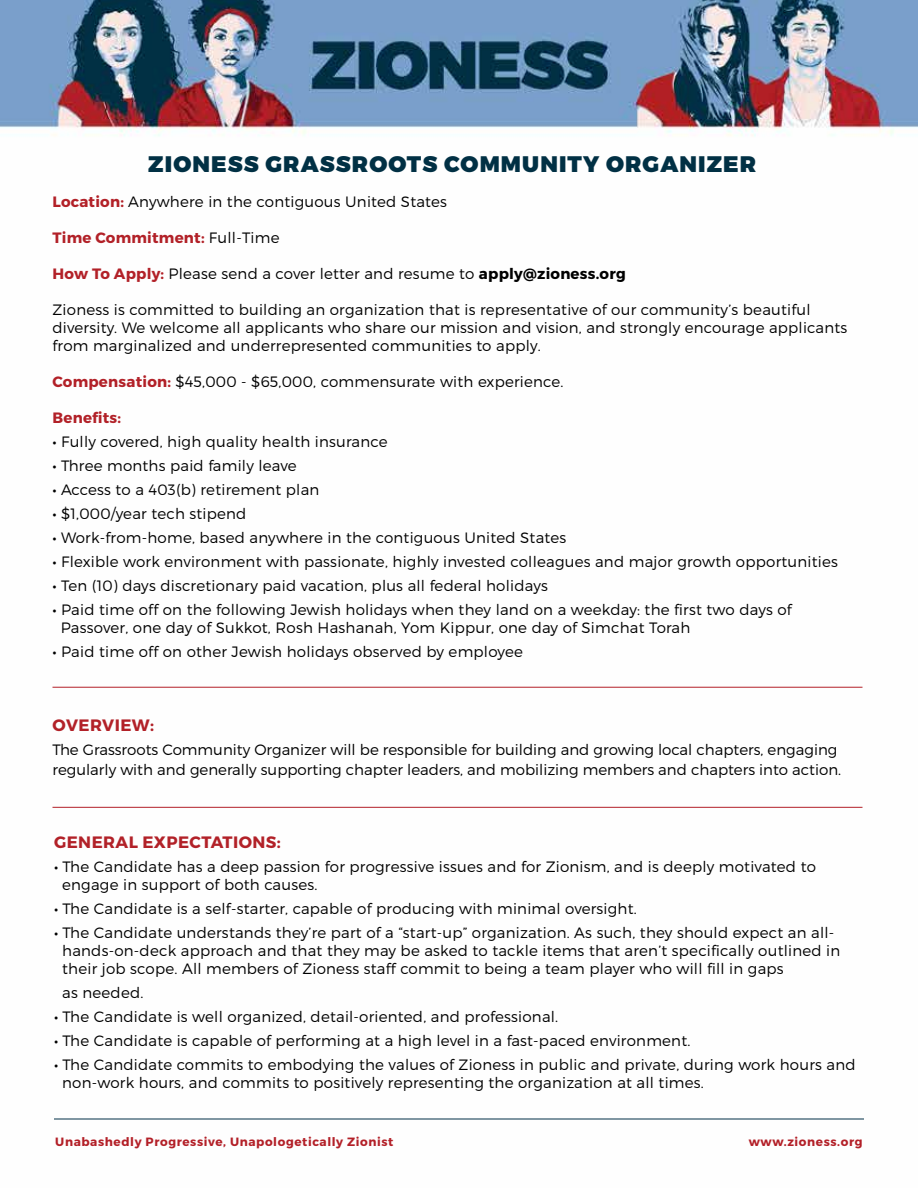
<style>
.page{position:relative;width:918px;height:1188px;background:#fff}
.page>*{position:absolute;margin:0;border:0;box-sizing:border-box;transform-origin:0 0}
.t1{font:900 22.5px "Montserrat";letter-spacing:.05em;color:#013044}
.t2{font:700 16.5px "Montserrat";letter-spacing:.025em;color:#b22128}
.t3{font:300 15px/18px "Montserrat";letter-spacing:.015em;color:#000}
.t4{font:700 15px "Montserrat";letter-spacing:.015em;color:#b22128}
.t5{font:700 12px "Montserrat";letter-spacing:.05em;color:#b32028}
.s1{font-weight:700;color:#b22128}
.s2{font-weight:300;color:#000}
.s3{font-weight:700}
.s4{font-weight:400}
</style>
<div class="page">
<img style="left:0;top:0;width:918px;height:1119px">
<hr style="left:54px;top:1119px;width:810px;height:1px;background:#023047">
<hr style="left:52px;top:687px;width:810px;height:1px;background:#b32028">
<hr style="left:52px;top:807px;width:810px;height:1px;background:#b32028">
<h1 class="t1" style="left:148px;top:150px;width:609px">ZIONESS GRASSROOTS COMMUNITY ORGANIZER</h1>
<p class="t3" style="left:52px;top:192px;width:396px"><span class="s1">Location:</span> Anywhere in the contiguous United States</p>
<p class="t4" style="left:52px;top:228px;width:229px">Time Commitment: <span class="s2">Full-Time</span></p>
<p class="t3" style="left:52px;top:264px;width:575px"><span class="s1">How To Apply:</span> Please send a cover letter and resume to <span class="s3">apply@zioness.org</span></p>
<p class="t3" style="left:52px;top:300px;width:796px">Zioness is committed to building an organization that is representative of our community’s beautiful diversity. We welcome all applicants who share our mission and vision, and strongly encourage applicants from marginalized and underrepresented communities to apply.</p>
<p class="t3" style="left:52px;top:372px;width:513px"><span class="s1">Compensation:</span> $45,000 - $65,000, commensurate with experience.</p>
<p class="t4" style="left:52px;top:408px;width:70px">Benefits:</p>
<p class="t3" style="left:52px;top:432px;width:337px"><span class="s4">•</span> Fully covered, high quality health insurance</p>
<p class="t3" style="left:52px;top:456px;width:246px"><span class="s4">•</span> Three months paid family leave</p>
<p class="t3" style="left:52px;top:480px;width:268px"><span class="s4">•</span> Access to a 403(b) retirement plan</p>
<p class="t3" style="left:52px;top:504px;width:195px"><span class="s4">•</span> $1,000/year tech stipend</p>
<p class="t3" style="left:52px;top:528px;width:515px"><span class="s4">•</span> Work-from-home, based anywhere in the contiguous United States</p>
<p class="t3" style="left:52px;top:552px;width:787px"><span class="s4">•</span> Flexible work environment with passionate, highly invested colleagues and major growth opportunities</p>
<p class="t3" style="left:52px;top:576px;width:497px"><span class="s4">•</span> Ten (10) days discretionary paid vacation, plus all federal holidays</p>
<p class="t3" style="left:61px;top:600px;width:733px;text-indent:-8px"><span class="s4">•</span> Paid time off on the following Jewish holidays when they land on a weekday: the first two days of<br>Passover, one day of Sukkot, Rosh Hashanah, Yom Kippur, one day of Simchat Torah</p>
<p class="t3" style="left:52px;top:642px;width:472px"><span class="s4">•</span> Paid time off on other Jewish holidays observed by employee</p>
<p class="t2" style="left:53px;top:715px;width:103px">OVERVIEW:</p>
<p class="t3" style="left:52px;top:740px;width:790px;line-height:19.8px">The Grassroots Community Organizer will be responsible for building and growing local chapters, engaging regularly with and generally supporting chapter leaders, and mobilizing members and chapters into action.</p>
<p class="t2" style="left:54px;top:832px;width:228px">GENERAL EXPECTATIONS:</p>
<p class="t3" style="left:62px;top:858px;width:755px;text-indent:-8px"><span class="s4">•</span> The Candidate has a deep passion for progressive issues and for Zionism, and is deeply motivated to engage in support of both causes.</p>
<p class="t3" style="left:54px;top:900px;width:584px"><span class="s4">•</span> The Candidate is a self-starter, capable of producing with minimal oversight.</p>
<p class="t3" style="left:62px;top:924px;width:780px;text-indent:-8px"><span class="s4">•</span> The Candidate understands they’re part of a “start-up” organization. As such, they should expect an all&shy;hands-on-deck approach and that they may be asked to tackle items that aren’t specifically outlined in their job scope. All members of Zioness staff commit to being a team player who will fill in gaps</p>
<p class="t3" style="left:62px;top:984px;width:83px">as needed.</p>
<p class="t3" style="left:54px;top:1008px;width:506px"><span class="s4">•</span> The Candidate is well organized, detail-oriented, and professional.</p>
<p class="t3" style="left:54px;top:1032px;width:638px"><span class="s4">•</span> The Candidate is capable of performing at a high level in a fast-paced environment.</p>
<p class="t3" style="left:62px;top:1056px;width:795px;text-indent:-8px"><span class="s4">•</span> The Candidate commits to embodying the values of Zioness in public and private, during work hours and non-work hours, and commits to positively representing the organization at all times.</p>
<p class="t5" style="left:55px;top:1134px;width:340px">Unabashedly Progressive, Unapologetically Zionist</p>
<p class="t5" style="left:749px;top:1134px;width:115px">www.zioness.org</p>
</div>
